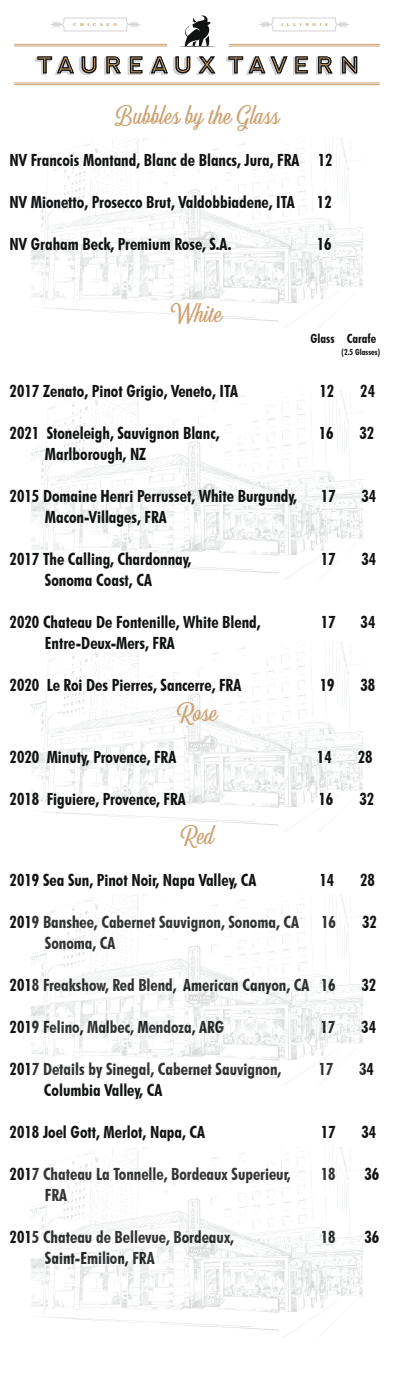
<style>
.page{position:relative;width:394px;height:1379px;background:#fff}
.page>*{position:absolute;margin:0;border:0;box-sizing:border-box;transform-origin:0 0}
.t1{font:25.2px "Eastside";color:#cda06e}
.t2{font:700 condensed 16.8px "Futura BT";color:#111213}
.t3{font:700 condensed 12.6px "Futura BT";color:#111213}
.t4{font:700 condensed 8.4px "Futura BT";color:#111213}
.t5{font:700 4.51px "Mercury Text G3";letter-spacing:.8em;color:#ca9e6d}
</style>
<div class="page">
<img style="left:31px;top:139px;width:332px;height:189px">
<img style="left:31px;top:391px;width:332px;height:189px">
<img style="left:31px;top:643px;width:332px;height:189px">
<svg style="left:35px;top:57px;width:61px;height:18px"></svg>
<svg style="left:173px;top:57px;width:17px;height:18px"></svg>
<svg style="left:149px;top:57px;width:18px;height:18px"></svg>
<svg style="left:104px;top:57px;width:17px;height:18px"></svg>
<svg style="left:128px;top:57px;width:14px;height:18px"></svg>
<svg style="left:226px;top:57px;width:61px;height:18px"></svg>
<svg style="left:340px;top:57px;width:16px;height:18px"></svg>
<svg style="left:316px;top:57px;width:16px;height:18px"></svg>
<svg style="left:293px;top:57px;width:14px;height:18px"></svg>
<svg style="left:196px;top:57px;width:19px;height:18px"></svg>
<hr style="left:15px;top:83px;width:364px;height:1px;background:#ca9e6d">
<svg style="left:259px;top:18px;width:89px;height:13px"></svg>
<hr style="left:15px;top:44px;width:364px;height:1px;background:#ca9e6d">
<hr style="left:15px;top:84px;width:364px;height:1px;background:#ca9e6d">
<hr style="left:15px;top:46px;width:364px;height:1px;background:#ca9e6d">
<div style="left:167px;top:37px;width:61px;height:15px;background:#fff"></div>
<img style="left:179px;top:15px;width:37px;height:32px">
<svg style="left:51px;top:18px;width:88px;height:13px"></svg>
<img style="left:31px;top:895px;width:332px;height:189px">
<img style="left:31px;top:1147px;width:332px;height:189px">
<p class="t5" style="left:73px;top:22px;width:45px">CHICAGO</p>
<p class="t5" style="left:281px;top:22px;width:48px">ILLINOIS</p>
<h1 class="t1" style="left:115px;top:100px;width:165px">Bubbles by the Glass</h1>
<p class="t2" style="left:10px;top:150px;width:324px">NV Francois Montand, Blanc de Blancs, Jura, FRA 12</p>
<p class="t2" style="left:10px;top:192px;width:286px">NV Mionetto, Prosecco Brut, Valdobbiadene, ITA</p>
<p class="t2" style="left:316px;top:192px;width:16px">12</p>
<p class="t2" style="left:10px;top:234px;width:223px">NV Graham Beck, Premium Rose, S.A.</p>
<p class="t2" style="left:316px;top:234px;width:16px">16</p>
<h1 class="t1" style="left:172px;top:298px;width:51px">White</h1>
<p class="t3" style="left:310px;top:331px;width:67px">Glass Carafe</p>
<p class="t4" style="left:341px;top:347px;width:40px">(2.5 Glasses)</p>
<p class="t2" style="left:10px;top:380px;width:229px">2017 Zenato, Pinot Grigio, Veneto, ITA</p>
<p class="t2" style="left:319px;top:380px;width:16px">12</p>
<p class="t2" style="left:360px;top:380px;width:16px">24</p>
<p class="t2" style="left:10px;top:422px;width:211px">2021 Stoneleigh, Sauvignon Blanc,</p>
<p class="t2" style="left:318px;top:422px;width:16px">16</p>
<p class="t2" style="left:359px;top:422px;width:16px">32</p>
<p class="t2" style="left:45px;top:443px;width:103px">Marlborough, NZ</p>
<p class="t2" style="left:10px;top:485px;width:288px">2015 Domaine Henri Perrusset, White Burgundy,</p>
<p class="t2" style="left:320px;top:485px;width:16px">17</p>
<p class="t2" style="left:361px;top:485px;width:16px">34</p>
<p class="t2" style="left:45px;top:506px;width:123px">Macon-Villages, FRA</p>
<p class="t2" style="left:10px;top:548px;width:183px">2017 The Calling, Chardonnay,</p>
<p class="t2" style="left:320px;top:548px;width:16px">17</p>
<p class="t2" style="left:361px;top:548px;width:16px">34</p>
<p class="t2" style="left:45px;top:569px;width:108px">Sonoma Coast, CA</p>
<p class="t2" style="left:10px;top:611px;width:252px">2020 Chateau De Fontenille, White Blend,</p>
<p class="t2" style="left:320px;top:611px;width:16px">17</p>
<p class="t2" style="left:360px;top:611px;width:16px">34</p>
<p class="t2" style="left:45px;top:632px;width:131px">Entre-Deux-Mers, FRA</p>
<p class="t2" style="left:10px;top:674px;width:233px">2020 Le Roi Des Pierres, Sancerre, FRA</p>
<p class="t2" style="left:319px;top:674px;width:16px">19</p>
<p class="t2" style="left:360px;top:674px;width:16px">38</p>
<h1 class="t1" style="left:176px;top:697px;width:42px">Rose</h1>
<p class="t2" style="left:10px;top:747px;width:168px">2020 Minuty, Provence, FRA</p>
<p class="t2" style="left:316px;top:747px;width:16px">14</p>
<p class="t2" style="left:357px;top:747px;width:16px">28</p>
<p class="t2" style="left:10px;top:789px;width:177px">2018 Figuiere, Provence, FRA</p>
<p class="t2" style="left:318px;top:789px;width:16px">16</p>
<p class="t2" style="left:359px;top:789px;width:16px">32</p>
<h1 class="t1" style="left:180px;top:820px;width:35px">Red</h1>
<p class="t2" style="left:10px;top:869px;width:248px">2019 Sea Sun, Pinot Noir, Napa Valley, CA</p>
<p class="t2" style="left:319px;top:869px;width:16px">14</p>
<p class="t2" style="left:359px;top:869px;width:16px">28</p>
<p class="t2" style="left:10px;top:911px;width:290px">2019 Banshee, Cabernet Sauvignon, Sonoma, CA</p>
<p class="t2" style="left:321px;top:911px;width:16px">16</p>
<p class="t2" style="left:361px;top:911px;width:16px">32</p>
<p class="t2" style="left:45px;top:932px;width:72px">Sonoma, CA</p>
<p class="t2" style="left:10px;top:974px;width:327px">2018 Freakshow, Red Blend, American Canyon, CA 16</p>
<p class="t2" style="left:361px;top:974px;width:16px">32</p>
<p class="t2" style="left:10px;top:1016px;width:215px">2019 Felino, Malbec, Mendoza, ARG</p>
<p class="t2" style="left:320px;top:1016px;width:16px">17</p>
<p class="t2" style="left:360px;top:1016px;width:16px">34</p>
<p class="t2" style="left:10px;top:1058px;width:273px">2017 Details by Sinegal, Cabernet Sauvignon,</p>
<p class="t2" style="left:318px;top:1058px;width:16px">17</p>
<p class="t2" style="left:358px;top:1058px;width:16px">34</p>
<p class="t2" style="left:44px;top:1079px;width:119px">Columbia Valley, CA</p>
<p class="t2" style="left:10px;top:1121px;width:197px">2018 Joel Gott, Merlot, Napa, CA</p>
<p class="t2" style="left:320px;top:1121px;width:16px">17</p>
<p class="t2" style="left:361px;top:1121px;width:16px">34</p>
<p class="t2" style="left:10px;top:1163px;width:282px">2017 Chateau La Tonnelle, Bordeaux Superieur,</p>
<p class="t2" style="left:320px;top:1163px;width:16px">18</p>
<p class="t2" style="left:364px;top:1163px;width:16px">36</p>
<p class="t2" style="left:45px;top:1184px;width:24px">FRA</p>
<p class="t2" style="left:10px;top:1226px;width:225px">2015 Chateau de Bellevue, Bordeaux,</p>
<p class="t2" style="left:320px;top:1226px;width:16px">18</p>
<p class="t2" style="left:364px;top:1226px;width:16px">36</p>
<p class="t2" style="left:45px;top:1247px;width:111px">Saint-Emilion, FRA</p>
</div>
